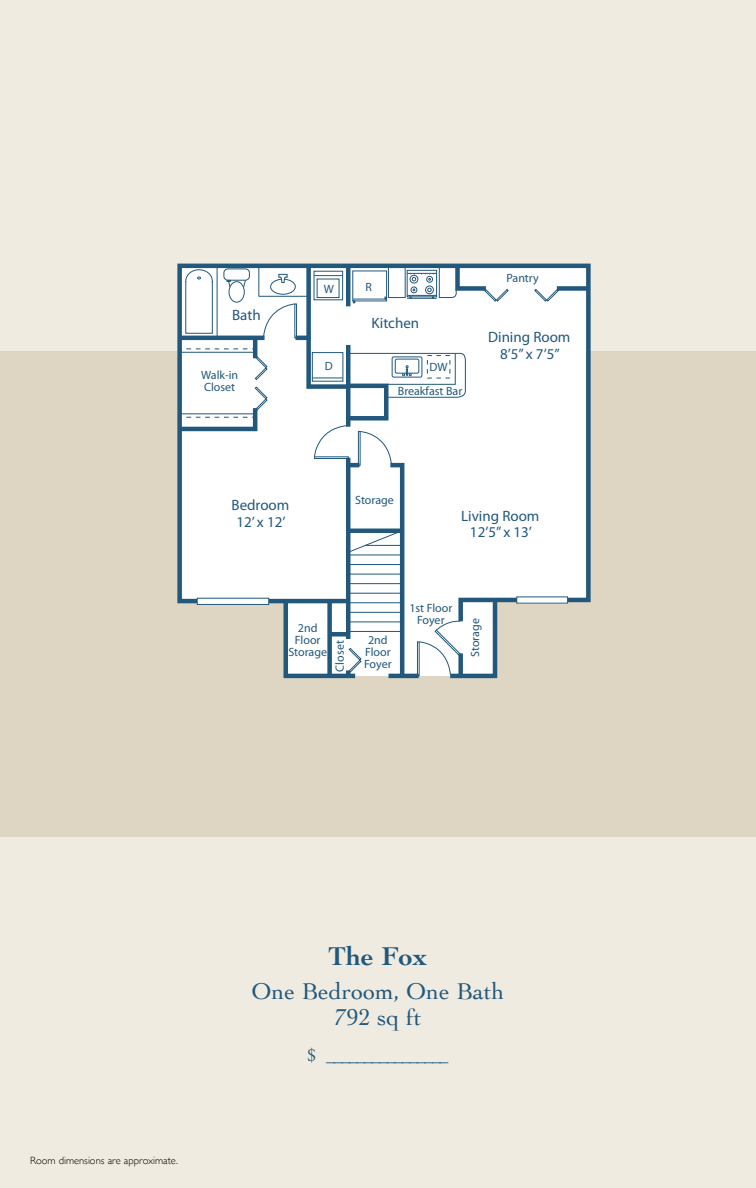
<style>
.page{position:relative;width:756px;height:1188px;background:#f0ebe0}
.page>*{position:absolute;margin:0;border:0;box-sizing:border-box;transform-origin:0 0}
.t1{font:700 27px "Cochin";color:#21587c}
.t2{font:24px/25.5px "Cochin";color:#21587c;text-align:center}
.t3{font:18px "Cochin";color:#21587c}
.t4{font:15px/16.5px "Myriad Pro";color:#21587c;text-align:center}
.t5{font:12px/12px "Myriad Pro";color:#21587c;text-align:center}
.t6{font:300 10.5px "Gill Sans";color:#000}
</style>
<div class="page">
<div style="left:0;top:351px;width:756px;height:486px;background:#ded6c3"></div>
<svg style="left:521px;top:263px;width:70px;height:340px"></svg>
<div style="left:557px;top:286px;width:32px;height:5px;background:#21587c"></div>
<svg style="left:534px;top:288px;width:25px;height:14px"></svg>
<div style="left:517px;top:597px;width:51px;height:6px;background:#fff"></div>
<svg style="left:177px;top:263px;width:344px;height:416px"></svg>
<div style="left:330px;top:632px;width:17px;height:5px;background:#21587c"></div>
<p class="t4" style="left:232px;top:307px;width:30px">Bath</p>
<p class="t5" style="left:201px;top:369px;width:39px;text-align:left">Walk-in<br>Closet</p>
<p class="t5" style="left:324px;top:284px;width:12px">W</p>
<p class="t5" style="left:325px;top:360px;width:9px">D</p>
<p class="t5" style="left:365px;top:281px;width:8px">R</p>
<p class="t4" style="left:372px;top:315px;width:49px">Kitchen</p>
<p class="t5" style="left:430px;top:362px;width:20px">DW</p>
<p class="t5" style="left:398px;top:385px;width:66px">Breakfast Bar</p>
<p class="t5" style="left:507px;top:272px;width:34px">Pantry</p>
<p class="t4" style="left:488px;top:329px;width:84px">Dining Room<br>8’5” x 7’5”</p>
<p class="t5" style="left:355px;top:494px;width:40px">Storage</p>
<p class="t4" style="left:231px;top:497px;width:59px">Bedroom<br>12’ x 12’</p>
<p class="t4" style="left:461px;top:508px;width:80px">Living Room<br>12’5” x 13’</p>
<p class="t5" style="left:288px;top:622px;width:40px">2nd<br>Floor<br>Storage</p>
<p class="t5" style="left:334px;top:672px;width:33px;rotate:-90deg">Closet</p>
<p class="t5" style="left:364px;top:635px;width:29px">2nd<br>Floor<br>Foyer</p>
<p class="t5" style="left:409px;top:602px;width:44px">1st Floor<br>Foyer</p>
<p class="t5" style="left:469px;top:657px;width:40px;rotate:-90deg">Storage</p>
<p class="t6" style="left:30px;top:1153px;width:150px">Room dimensions are approximate.</p>
<h1 class="t1" style="left:329px;top:941px;width:100px">The Fox</h1>
<h2 class="t2" style="left:252px;top:978px;width:254px">One Bedroom, One Bath<br>792 sq ft</h2>
<h3 class="t3" style="left:307px;top:1043px;width:143px">$ ________________</h3>
</div>
